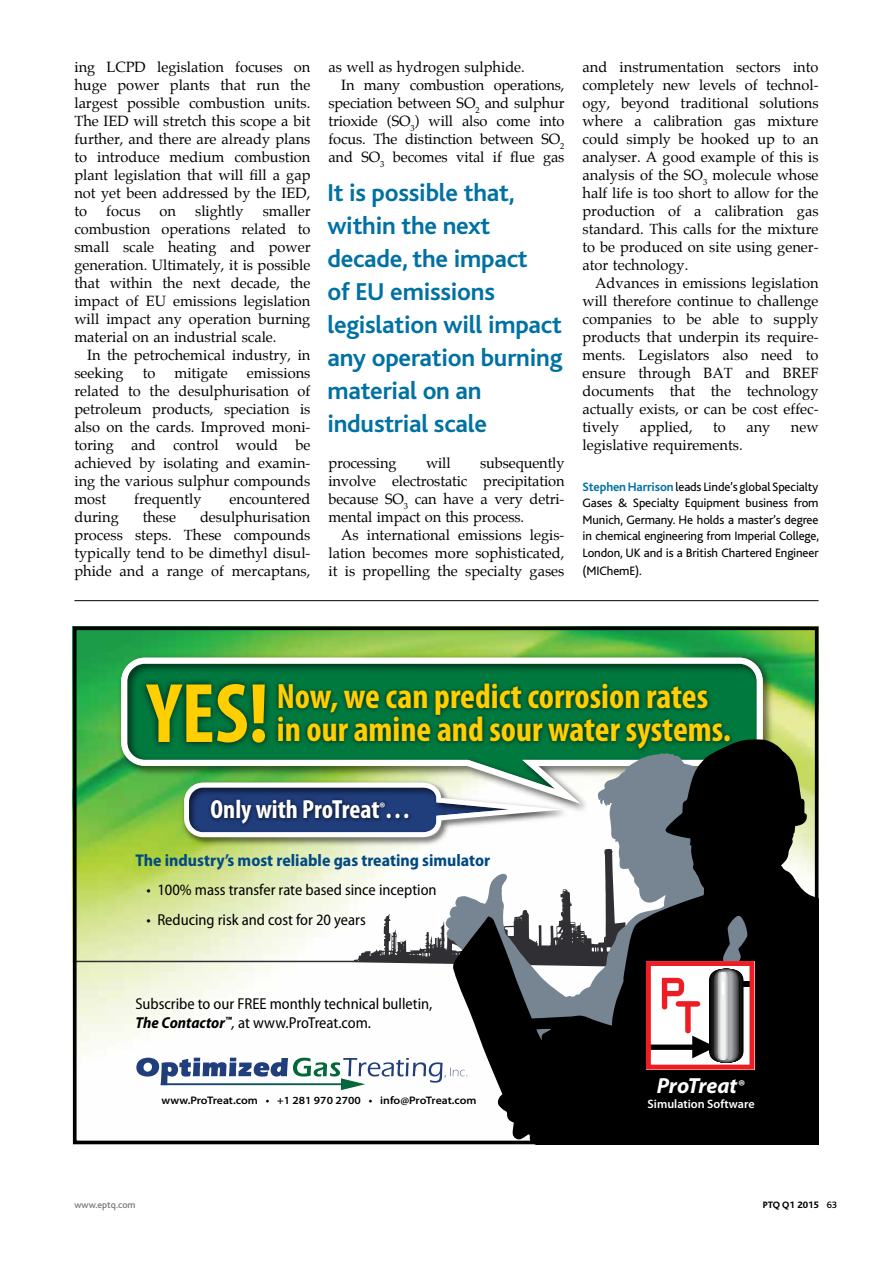
<style>
.page{position:relative;width:893px;height:1263px;background:#fff}
.page>*{position:absolute;margin:0;border:0;box-sizing:border-box;transform-origin:0 0}
.t1{font:700 condensed 85.2px "Myriad Pro";color:#ffcf01}
.t2{font:700 condensed 35.25px "Myriad Pro";color:#ffcf01}
.t3{font:700 condensed 26.25px "Myriad Pro";color:#fff}
.t4{font:700 25.5px/33px "Bliss";letter-spacing:-.01em;color:#0071a3}
.t5{font:italic 700 21.9px "Myriad Pro";color:#fff}
.t6{font:700 semi-condensed 17.1px "Myriad Pro";color:#004983}
.t7{font:semi-condensed 15.9px/19.5px "Myriad Pro";color:#000}
.t8{font:14.7px/18px "Palatino";color:#000;text-align:justify}
.t9{font:12.75px/16.5px "Bliss";letter-spacing:-.01em;color:#000;text-align:justify}
.t10{font:600 12.15px "Myriad Pro";color:#fff}
.t11{font:600 semi-expanded 10.95px "Myriad Pro";color:#000}
.t12{font:500 9.75px "Bliss";color:#757779}
.t13{font:800 9.75px "Bliss";color:#000}
.s1{font-weight:700;color:#0071a3}
.s2{font-weight:700;font-style:italic}
.s3{font-style:italic}
.s4{font-style:normal;font-size:15.9px}
.s5{font-weight:500}
</style>
<div class="page">
<hr style="left:74px;top:600px;width:745px;height:1px;background:#000">
<img style="left:78px;top:631px;width:735px;height:460px">
<svg style="left:78px;top:849px;width:368px;height:121px"></svg>
<img style="left:114px;top:651px;width:663px;height:167px">
<svg style="left:118px;top:655px;width:648px;height:157px"></svg>
<img style="left:279px;top:671px;width:462px;height:89px">
<img style="left:136px;top:661px;width:143px;height:112px">
<svg style="left:453px;top:739px;width:360px;height:400px;fill:#000"></svg>
<img style="left:179px;top:777px;width:394px;height:71px">
<svg style="left:182px;top:780px;width:406px;height:60px"></svg>
<img style="left:198px;top:785px;width:225px;height:54px">
<div style="left:73px;top:626px;width:745px;height:518px;border:4px solid #000"></div>
<svg style="left:645px;top:961px;width:112px;height:111px"></svg>
<svg style="left:646px;top:961px;width:108px;height:108px"></svg>
<svg style="left:136px;top:1058px;width:331px;height:32px"></svg>
<p class="t8" style="left:74px;top:59px;width:238px">ing LCPD legislation focuses on huge power plants that run the largest possible combustion units.<br>The IED will stretch this scope a bit further, and there are already plans to introduce medium combustion plant legislation that will fill a gap not yet been addressed by the IED, to</p>
<p class="t8" style="left:106px;top:203px;width:36px">focus</p>
<p class="t8" style="left:160px;top:203px;width:18px">on</p>
<p class="t8" style="left:195px;top:203px;width:50px">slightly</p>
<p class="t8" style="left:74px;top:203px;width:238px;text-indent:188px">smaller combustion operations related to small scale heating and power generation. Ultimately, it is possible that within the next decade, the impact of EU emissions legislation will impact any operation burning material on an industrial scale.</p>
<p class="t8" style="left:74px;top:347px;width:238px;text-indent:13px">In the petrochemical industry, in seeking</p>
<p class="t8" style="left:74px;top:365px;width:238px;text-indent:172px">emissions related to the desulphurisation of petroleum products, speciation is also on the cards. Improved moni&shy;toring and control would be achieved by isolating and examin&shy;ing the various sulphur compounds most</p>
<p class="t8" style="left:143px;top:365px;width:14px">to</p>
<p class="t8" style="left:174px;top:365px;width:55px">mitigate</p>
<p class="t8" style="left:134px;top:491px;width:69px">frequently</p>
<p class="t8" style="left:230px;top:491px;width:82px">encountered</p>
<p class="t8" style="left:74px;top:509px;width:238px;text-indent:126px">desulphurisation process steps. These compounds typically tend to be dimethyl disul&shy;phide and a range of mercaptans,</p>
<p class="t8" style="left:74px;top:509px;width:46px">during</p>
<p class="t8" style="left:143px;top:509px;width:35px">these</p>
<p class="t8" style="left:328px;top:59px;width:198px">as well as hydrogen sulphide.</p>
<p class="t8" style="left:341px;top:77px;width:225px">In many combustion operations,</p>
<p class="t8" style="left:328px;top:95px;width:238px">speciation between SO<sub>2</sub> and sulphur</p>
<p class="t8" style="left:328px;top:113px;width:238px">trioxide (SO<sub>3</sub>) will also come into</p>
<p class="t8" style="left:328px;top:131px;width:238px">focus. The distinction between SO<sub>2</sub></p>
<p class="t8" style="left:328px;top:149px;width:238px">and SO<sub>3</sub> becomes vital if flue gas</p>
<h3 class="t4" style="left:327px;top:177px;width:237px">It is possible that, within the next decade, the impact<br>of EU emissions legislation will impact any operation burning material on an industrial scale</h3>
<p class="t8" style="left:328px;top:455px;width:238px;text-indent:152px">subsequently involve electrostatic precipitation because SO<sub>3</sub> can have a very detri&shy;mental impact on this process.</p>
<p class="t8" style="left:328px;top:527px;width:238px;text-indent:13px">As international emissions legis&shy;lation becomes more sophisticated, it is propelling the specialty gases</p>
<p class="t8" style="left:328px;top:455px;width:70px">processing</p>
<p class="t8" style="left:426px;top:455px;width:26px">will</p>
<p class="t8" style="left:582px;top:59px;width:238px">and instrumentation sectors into completely new levels of technol&shy;ogy, beyond traditional solutions where a calibration gas mixture could simply be hooked up to an analyser. A good example of this is analysis of the SO<sub>3</sub> molecule whose half life is too short to allow for the production of a calibration gas standard. This calls for the mixture to be produced on site using gener&shy;ator technology.</p>
<p class="t8" style="left:582px;top:275px;width:238px;text-indent:13px">Advances in emissions legislation will therefore continue to challenge companies to be able to supply products that underpin its require&shy;ments. Legislators also need to ensure through BAT and BREF documents that the technology actually exists, or can be cost effec&shy;tively</p>
<p class="t8" style="left:640px;top:419px;width:55px">applied,</p>
<p class="t8" style="left:713px;top:419px;width:14px">to</p>
<p class="t8" style="left:746px;top:419px;width:25px">any</p>
<p class="t8" style="left:791px;top:419px;width:29px">new</p>
<p class="t8" style="left:582px;top:437px;width:162px">legislative requirements.</p>
<p class="t9" style="left:582px;top:478px;width:238px"><span class="s1">Stephen Harrison</span> leads Linde’s global Specialty Gases &amp; Specialty Equipment business from Munich, Germany. He holds a master’s degree in chemical engineering from Imperial College, London, UK and is a British Chartered Engineer</p>
<p class="t9" style="left:582px;top:562px;width:61px">(MIChemE).</p>
<h1 class="t1" style="left:147px;top:667px;width:123px">YES!</h1>
<h2 class="t2" style="left:277px;top:677px;width:433px">Now, we can predict corrosion rates</h2>
<h2 class="t2" style="left:277px;top:710px;width:456px">in our amine and sour water systems.</h2>
<h3 class="t3" style="left:210px;top:795px;width:202px">Only with ProTreat<sup>®</sup>…</h3>
<p class="t6" style="left:135px;top:850px;width:356px">The industry’s most reliable gas treating simulator</p>
<p class="t7" style="left:146px;top:881px;width:292px">• 100% mass transfer rate based since inception</p>
<p class="t7" style="left:146px;top:910px;width:221px">• Reducing risk and cost for 20 years</p>
<p class="t7" style="left:135px;top:994px;width:299px">Subscribe to our FREE monthly technical bulletin,<br><span class="s2">The Contactor</span><sup>™</sup><span class="s3">,</span> at www.ProTreat.com.</p>
<p class="t11" style="left:162px;top:1094px;width:316px">www.ProTreat.com • +1 281 970 2700 • info@ProTreat.com</p>
<h3 class="t5" style="left:657px;top:1074px;width:90px">ProTreat<span class="s4">®</span></h3>
<p class="t10" style="left:648px;top:1097px;width:109px">Simulation Software</p>
<p class="t12" style="left:74px;top:1200px;width:63px">www.eptq.com</p>
<p class="t13" style="left:763px;top:1200px;width:76px">PTQ Q1 2015 <span class="s5">63</span></p>
</div>
